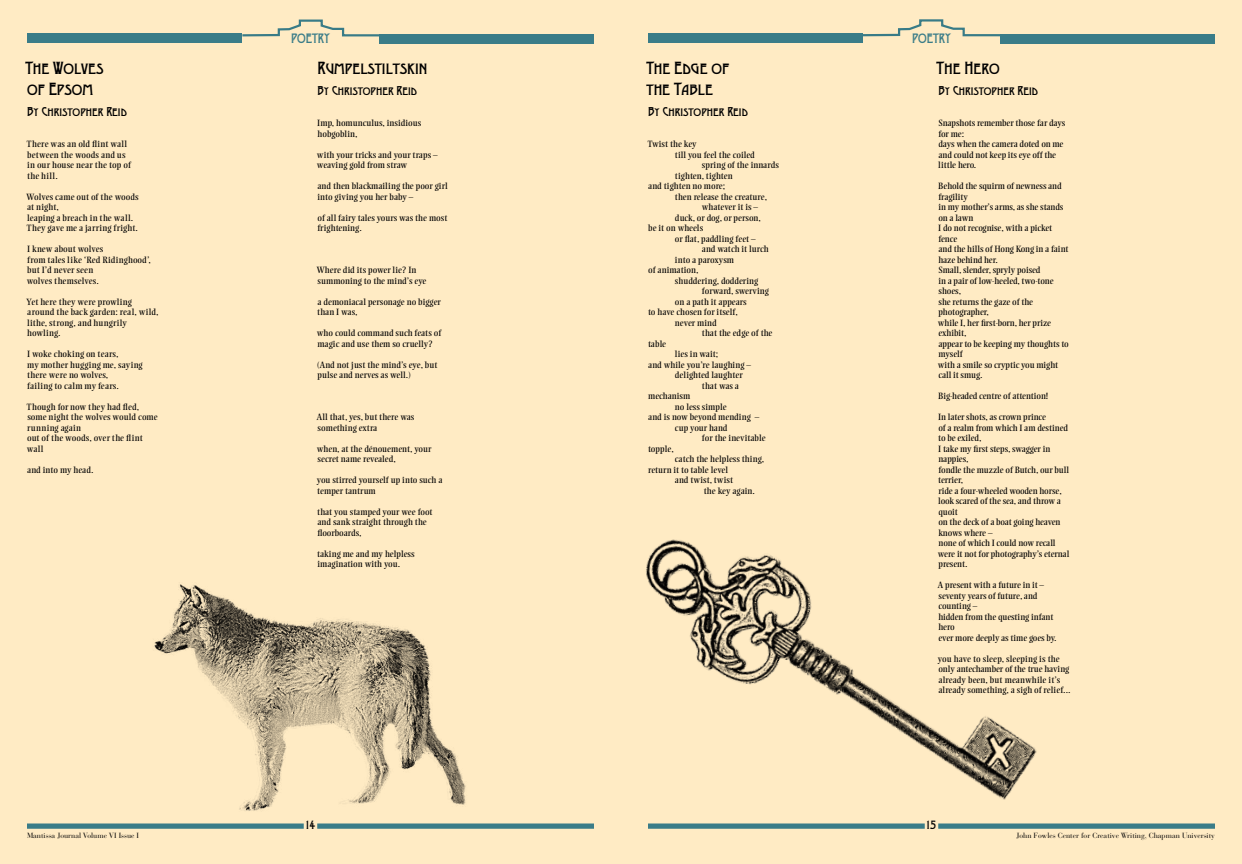
<style>
.page{position:relative;width:1242px;height:864px;background:#fff}
.page>*{position:absolute;margin:0;border:0;box-sizing:border-box;transform-origin:0 0}
.t1{font:900 16.5px/21px "Desdemona";color:#000}
.t2{font:900 12.75px "Desdemona";color:#3a7c88}
.t3{font:900 12px "Desdemona";color:#000}
.t4{font:900 11.25px "Desdemona";color:#000}
.t5{font:9px/10.5px "Ellington MT Std";color:#000}
.t6{font:7.5px "Bauer Bodoni Std";color:#000}
</style>
<div class="page">
<div style="left:0;top:0;width:621px;height:864px;background:#ffebc4"></div>
<div style="left:621px;top:0;width:621px;height:864px;background:#ffebc4"></div>
<svg style="left:862px;top:19px;width:138px;height:18px"></svg>
<div style="left:938px;top:824px;width:277px;height:5px;background:#3a7c88"></div>
<div style="left:27px;top:824px;width:277px;height:5px;background:#3a7c88"></div>
<div style="left:317px;top:824px;width:277px;height:5px;background:#3a7c88"></div>
<svg style="left:242px;top:19px;width:137px;height:18px"></svg>
<div style="left:27px;top:34px;width:215px;height:9px;background:#3a7c88"></div>
<div style="left:379px;top:34px;width:215px;height:9px;background:#3a7c88"></div>
<div style="left:648px;top:34px;width:215px;height:9px;background:#3a7c88"></div>
<div style="left:1000px;top:34px;width:215px;height:9px;background:#3a7c88"></div>
<img style="left:154px;top:584px;width:312px;height:227px">
<img style="left:646px;top:539px;width:401px;height:290px">
<h1 class="t1" style="left:25px;top:56px;width:79px">The Wolves of Epsom</h1>
<h3 class="t3" style="left:27px;top:104px;width:101px">By Christopher Reid</h3>
<p class="t5" style="left:27px;top:139px;width:106px">There was an old flint wall between the woods and us in our house near the top of the hill.</p>
<p class="t5" style="left:26px;top:191px;width:114px">Wolves came out of the woods at night,<br>leaping a breach in the wall.<br>They gave me a jarring fright.</p>
<p class="t5" style="left:27px;top:244px;width:126px">I knew about wolves<br>from tales like ‘Red Ridinghood’, but I’d never seen<br>wolves themselves.</p>
<p class="t5" style="left:26px;top:296px;width:134px">Yet here they were prowling around the back garden: real, wild, lithe, strong, and hungrily howling.</p>
<p class="t5" style="left:27px;top:349px;width:117px">I woke choking on tears,<br>my mother hugging me, saying there were no wolves,<br>failing to calm my fears.</p>
<p class="t5" style="left:27px;top:401px;width:133px">Though for now they had fled, some night the wolves would come running again<br>out of the woods, over the flint wall</p>
<p class="t5" style="left:27px;top:464px;width:68px">and into my head.</p>
<h2 class="t2" style="left:291px;top:31px;width:40px">POETRY</h2>
<h2 class="t2" style="left:912px;top:31px;width:40px">POETRY</h2>
<h1 class="t1" style="left:317px;top:56px;width:111px">Rumpelstiltskin</h1>
<h3 class="t3" style="left:317px;top:83px;width:101px">By Christopher Reid</h3>
<p class="t5" style="left:317px;top:118px;width:105px">Imp, homunculus, insidious hobgoblin,</p>
<p class="t5" style="left:317px;top:149px;width:122px">with your tricks and your traps – weaving gold from straw</p>
<p class="t5" style="left:317px;top:181px;width:132px">and then blackmailing the poor girl into giving you her baby –</p>
<p class="t5" style="left:317px;top:212px;width:132px">of all fairy tales yours was the most frightening.</p>
<p class="t5" style="left:317px;top:265px;width:111px">Where did its power lie? In summoning to the mind’s eye</p>
<p class="t5" style="left:317px;top:296px;width:125px">a demoniacal personage no bigger than I was,</p>
<p class="t5" style="left:317px;top:328px;width:126px">who could command such feats of magic and use them so cruelly?</p>
<p class="t5" style="left:317px;top:359px;width:122px">(And not just the mind’s eye, but pulse and nerves as well.)</p>
<p class="t5" style="left:317px;top:412px;width:99px">All that, yes, but there was something extra</p>
<p class="t5" style="left:317px;top:443px;width:116px">when, at the dénouement, your secret name revealed,</p>
<p class="t5" style="left:317px;top:475px;width:127px">you stirred yourself up into such a temper tantrum</p>
<p class="t5" style="left:317px;top:506px;width:117px">that you stamped your wee foot and sank straight through the floorboards,</p>
<p class="t5" style="left:317px;top:548px;width:99px">taking me and my helpless imagination with you.</p>
<h1 class="t1" style="left:646px;top:56px;width:84px">The Edge of the Table</h1>
<h3 class="t3" style="left:648px;top:104px;width:101px">By Christopher Reid</h3>
<p class="t5" style="left:648px;top:139px;width:51px">Twist the key</p>
<p class="t5" style="left:675px;top:149px;width:81px">till you feel the coiled</p>
<p class="t5" style="left:702px;top:160px;width:78px">spring of the innards</p>
<p class="t5" style="left:675px;top:170px;width:59px">tighten, tighten</p>
<p class="t5" style="left:648px;top:181px;width:79px">and tighten no more;</p>
<p class="t5" style="left:675px;top:191px;width:94px">then release the creature,</p>
<p class="t5" style="left:702px;top:202px;width:58px">whatever it is –</p>
<p class="t5" style="left:675px;top:212px;width:87px">duck, or dog, or person,</p>
<p class="t5" style="left:648px;top:223px;width:56px">be it on wheels</p>
<p class="t5" style="left:675px;top:233px;width:82px">or flat, paddling feet –</p>
<p class="t5" style="left:702px;top:244px;width:68px">and watch it lurch</p>
<p class="t5" style="left:675px;top:254px;width:61px">into a paroxysm</p>
<p class="t5" style="left:648px;top:265px;width:52px">of animation,</p>
<p class="t5" style="left:675px;top:275px;width:85px">shuddering, doddering</p>
<p class="t5" style="left:702px;top:286px;width:68px">forward, swerving</p>
<p class="t5" style="left:675px;top:296px;width:73px">on a path it appears</p>
<p class="t5" style="left:648px;top:307px;width:91px">to have chosen for itself,</p>
<p class="t5" style="left:675px;top:317px;width:43px">never mind</p>
<p class="t5" style="left:702px;top:328px;width:72px">that the edge of the</p>
<p class="t5" style="left:648px;top:338px;width:20px">table</p>
<p class="t5" style="left:675px;top:349px;width:45px">lies in wait;</p>
<p class="t5" style="left:648px;top:359px;width:104px">and while you’re laughing –</p>
<p class="t5" style="left:675px;top:370px;width:69px">delighted laughter</p>
<p class="t5" style="left:702px;top:380px;width:38px">that was a</p>
<p class="t5" style="left:648px;top:391px;width:44px">mechanism</p>
<p class="t5" style="left:675px;top:401px;width:53px">no less simple</p>
<p class="t5" style="left:648px;top:412px;width:112px">and is now beyond mending –</p>
<p class="t5" style="left:675px;top:422px;width:54px">cup your hand</p>
<p class="t5" style="left:702px;top:433px;width:65px">for the inevitable</p>
<p class="t5" style="left:648px;top:443px;width:27px">topple,</p>
<p class="t5" style="left:675px;top:454px;width:91px">catch the helpless thing,</p>
<p class="t5" style="left:648px;top:464px;width:81px">return it to table level</p>
<p class="t5" style="left:675px;top:475px;width:60px">and twist, twist</p>
<p class="t5" style="left:704px;top:485px;width:53px">the key again.</p>
<h1 class="t1" style="left:937px;top:56px;width:65px">The Hero</h1>
<h3 class="t3" style="left:938px;top:83px;width:101px">By Christopher Reid</h3>
<p class="t5" style="left:938px;top:118px;width:129px">Snapshots remember those far days for me:<br>days when the camera doted on me and could not keep its eye off the little hero.</p>
<p class="t5" style="left:938px;top:181px;width:132px">Behold the squirm of newness and fragility<br>in my mother’s arms, as she stands on a lawn<br>I do not recognise, with a picket fence<br>and the hills of Hong Kong in a faint haze behind her.<br>Small, slender, spryly poised<br>in a pair of low-heeled, two-tone shoes,<br>she returns the gaze of the photographer,<br>while I, her first-born, her prize exhibit,<br>appear to be keeping my thoughts to myself<br>with a smile so cryptic you might call it smug.</p>
<p class="t5" style="left:938px;top:391px;width:111px">Big-headed centre of attention!</p>
<p class="t5" style="left:938px;top:412px;width:133px">In later shots, as crown prince<br>of a realm from which I am destined to be exiled,<br>I take my first steps, swagger in nappies,<br>fondle the muzzle of Butch, our bull terrier,<br>ride a four-wheeled wooden horse, look scared of the sea, and throw a quoit<br>on the deck of a boat going heaven knows where –<br>none of which I could now recall were it not for photography’s eternal present.</p>
<p class="t5" style="left:938px;top:580px;width:120px">A present with a future in it – seventy years of future, and counting –<br>hidden from the questing infant hero<br>ever more deeply as time goes by.</p>
<p class="t5" style="left:938px;top:653px;width:134px">you have to sleep, sleeping is the only antechamber of the true having already been, but meanwhile it’s already something, a sigh of relief...</p>
<p class="t4" style="left:306px;top:818px;width:11px">14</p>
<p class="t4" style="left:927px;top:818px;width:11px">15</p>
<p class="t6" style="left:27px;top:831px;width:114px">Mantissa Journal Volume VI Issue I</p>
<p class="t6" style="left:1017px;top:831px;width:200px">John Fowles Center for Creative Writing, Chapman University</p>
</div>
